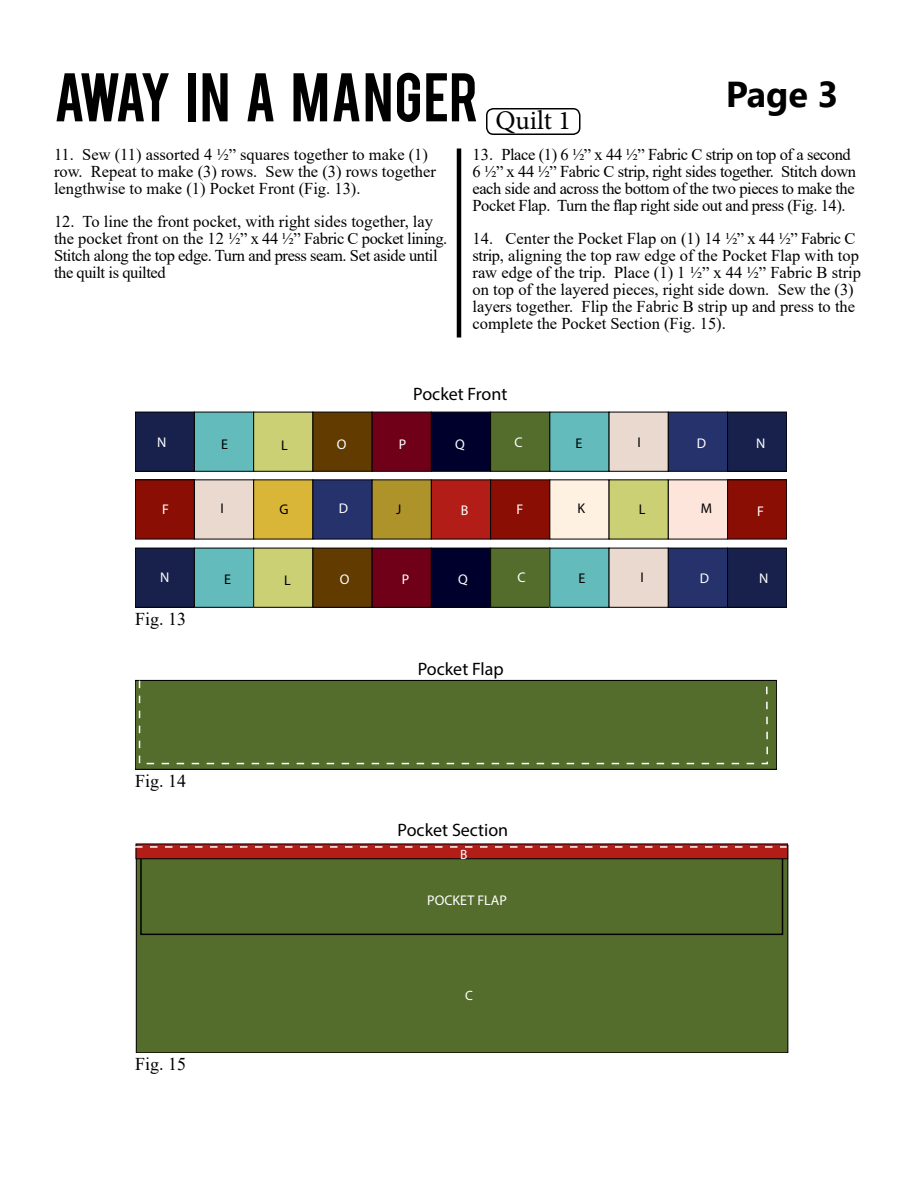
<style>
.page{position:relative;width:918px;height:1188px;background:#fff}
.page>*{position:absolute;margin:0;border:0;box-sizing:border-box;transform-origin:0 0}
.t1{font:54px "Bebas";letter-spacing:.02em;color:#000}
.t2{font:700 36px "Segoe UI";color:#000}
.t3{font:27px "Minion Pro";letter-spacing:.005em;color:#000}
.t4{font:18px "Myriad Pro";color:#000}
.t5{font:18px "Times New Roman";color:#000}
.t6{font:16.5px/17px "Times New Roman";color:#000}
.t7{font:16.5px/17px "Times New Roman";letter-spacing:-.025em;color:#000}
.t8{font:14.1px "Myriad Pro";color:#fff}
.t9{font:14.1px "Myriad Pro";color:#000}
.t10{font:13.5px "Myriad Pro";color:#fff}
</style>
<div class="page">
<div style="left:486px;top:108px;width:94px;height:27px;border:2px solid #000;border-radius:7px"></div>
<hr style="left:457px;top:148px;width:4px;height:190px;background:#000">
<div style="left:136px;top:845px;width:652px;height:208px;background:#546d2d"></div>
<div style="left:140px;top:845px;width:643px;height:90px;background:#546d2d;border:2px solid #000"></div>
<div style="left:136px;top:844px;width:652px;height:15px;background:#b31d17;border:1px solid #000"></div>
<svg style="left:135px;top:846px;width:652px;height:2px"></svg>
<div style="left:135px;top:480px;width:59px;height:59px;background:#8b0e04"></div>
<div style="left:194px;top:480px;width:60px;height:59px;background:#e9d9ce"></div>
<div style="left:253px;top:480px;width:60px;height:59px;background:#d9b637;border:1px solid #000"></div>
<div style="left:313px;top:480px;width:59px;height:59px;background:#25326c"></div>
<div style="left:372px;top:480px;width:60px;height:59px;background:#ae932b"></div>
<div style="left:431px;top:480px;width:60px;height:59px;background:#b31d17"></div>
<div style="left:490px;top:480px;width:60px;height:59px;background:#8b0e04;border:1px solid #000"></div>
<div style="left:550px;top:480px;width:59px;height:59px;background:#fff1e2"></div>
<div style="left:609px;top:480px;width:60px;height:59px;background:#cad073"></div>
<div style="left:668px;top:480px;width:60px;height:59px;background:#fde5db"></div>
<div style="left:728px;top:480px;width:59px;height:59px;background:#8b0e04"></div>
<div style="left:727px;top:480px;width:60px;height:59px;border:1px solid #000"></div>
<div style="left:135px;top:548px;width:59px;height:59px;background:#17214c"></div>
<div style="left:135px;top:548px;width:60px;height:60px;border:1px solid #000"></div>
<div style="left:194px;top:548px;width:60px;height:59px;background:#64bbbc"></div>
<div style="left:194px;top:548px;width:60px;height:60px;border:1px solid #000"></div>
<div style="left:254px;top:548px;width:59px;height:59px;background:#cad073"></div>
<div style="left:253px;top:548px;width:60px;height:60px;border:1px solid #000"></div>
<div style="left:313px;top:548px;width:59px;height:59px;background:#613b00"></div>
<div style="left:313px;top:548px;width:59px;height:60px;border:1px solid #000"></div>
<div style="left:372px;top:548px;width:59px;height:59px;background:#6f0018"></div>
<div style="left:372px;top:548px;width:60px;height:60px;border:1px solid #000"></div>
<div style="left:431px;top:548px;width:60px;height:59px;background:#00002c"></div>
<div style="left:431px;top:548px;width:60px;height:60px;border:1px solid #000"></div>
<div style="left:491px;top:548px;width:59px;height:59px;background:#546d2d"></div>
<div style="left:490px;top:548px;width:60px;height:60px;border:1px solid #000"></div>
<div style="left:550px;top:548px;width:59px;height:59px;background:#64bbbc"></div>
<div style="left:609px;top:548px;width:59px;height:59px;background:#e9d9ce"></div>
<div style="left:609px;top:548px;width:60px;height:60px;border:1px solid #000"></div>
<div style="left:668px;top:548px;width:60px;height:59px;background:#25326c"></div>
<div style="left:668px;top:548px;width:60px;height:60px;border:1px solid #000"></div>
<div style="left:728px;top:548px;width:59px;height:59px;background:#17214c"></div>
<div style="left:727px;top:548px;width:60px;height:60px;border:1px solid #000"></div>
<div style="left:135px;top:412px;width:59px;height:59px;background:#17214c"></div>
<div style="left:135px;top:412px;width:60px;height:59px;border:1px solid #000"></div>
<div style="left:194px;top:412px;width:60px;height:59px;background:#64bbbc"></div>
<div style="left:253px;top:412px;width:60px;height:59px;background:#cad073;border:1px solid #000"></div>
<div style="left:313px;top:412px;width:59px;height:59px;background:#613b00;border:1px solid #000"></div>
<div style="left:372px;top:412px;width:60px;height:59px;background:#6f0018;border:1px solid #000"></div>
<div style="left:431px;top:412px;width:60px;height:59px;background:#00002c;border:1px solid #000"></div>
<div style="left:490px;top:412px;width:60px;height:59px;background:#546d2d;border:1px solid #000"></div>
<div style="left:550px;top:412px;width:59px;height:59px;background:#64bbbc"></div>
<div style="left:609px;top:412px;width:60px;height:59px;background:#e9d9ce"></div>
<div style="left:668px;top:412px;width:60px;height:59px;background:#25326c;border:1px solid #000"></div>
<div style="left:728px;top:412px;width:59px;height:59px;background:#17214c"></div>
<div style="left:727px;top:412px;width:60px;height:59px;border:1px solid #000"></div>
<div style="left:135px;top:680px;width:642px;height:89px;background:#546d2d"></div>
<div style="left:135px;top:680px;width:642px;height:90px;border:1px solid #000"></div>
<svg style="left:138px;top:679px;width:631px;height:86px"></svg>
<h1 class="t1" style="left:54px;top:58px;width:426px">AWAY IN A MANGER</h1>
<h2 class="t2" style="left:726px;top:68px;width:114px">Page 3</h2>
<h3 class="t3" style="left:495px;top:102px;width:77px">Quilt 1</h3>
<p class="t6" style="left:54px;top:146px;width:384px">11. Sew (11) assorted 4 ½” squares together to make (1) row. Repeat to make (3) rows. Sew the (3) rows together lengthwise to make (1) Pocket Front (Fig. 13).</p>
<p class="t7" style="left:54px;top:213px;width:395px">12. To line the front pocket, with right sides together, lay the pocket front on the 12 ½” x 44 ½” Fabric C pocket lining.<br>Stitch along the top edge. Turn and press seam. Set aside until the quilt is quilted</p>
<p class="t7" style="left:473px;top:146px;width:385px">13. Place (1) 6 ½” x 44 ½” Fabric C strip on top of a second 6 ½” x 44 ½” Fabric C strip, right sides together. Stitch down each side and across the bottom of the two pieces to make the Pocket Flap. Turn the flap right side out and press (Fig. 14).</p>
<p class="t6" style="left:473px;top:230px;width:390px">14. Center the Pocket Flap on (1) 14 ½” x 44 ½” Fabric C strip, aligning the top raw edge of the Pocket Flap with top raw edge of the trip. Place (1) 1 ½” x 44 ½” Fabric B strip on top of the layered pieces, right side down. Sew the (3) layers together. Flip the Fabric B strip up and press to the complete the Pocket Section (Fig. 15).</p>
<p class="t4" style="left:413px;top:383px;width:96px">Pocket Front</p>
<p class="t8" style="left:157px;top:434px;width:11px">N</p>
<p class="t9" style="left:221px;top:436px;width:8px">E</p>
<p class="t9" style="left:281px;top:437px;width:8px">L</p>
<p class="t8" style="left:337px;top:436px;width:11px">O</p>
<p class="t8" style="left:399px;top:436px;width:9px">P</p>
<p class="t8" style="left:455px;top:436px;width:11px">Q</p>
<p class="t8" style="left:514px;top:434px;width:10px">C</p>
<p class="t9" style="left:576px;top:435px;width:8px">E</p>
<p class="t9" style="left:638px;top:434px;width:5px">I</p>
<p class="t8" style="left:697px;top:435px;width:11px">D</p>
<p class="t8" style="left:756px;top:435px;width:11px">N</p>
<p class="t8" style="left:162px;top:501px;width:8px">F</p>
<p class="t8" style="left:339px;top:500px;width:11px">D</p>
<p class="t8" style="left:461px;top:502px;width:9px">B</p>
<p class="t8" style="left:517px;top:501px;width:8px">F</p>
<p class="t8" style="left:757px;top:503px;width:8px">F</p>
<p class="t9" style="left:280px;top:501px;width:11px">G</p>
<p class="t9" style="left:396px;top:501px;width:7px">J</p>
<p class="t9" style="left:639px;top:501px;width:8px">L</p>
<p class="t9" style="left:701px;top:500px;width:13px">M</p>
<p class="t9" style="left:220px;top:500px;width:5px">I</p>
<p class="t9" style="left:578px;top:500px;width:9px">K</p>
<p class="t8" style="left:517px;top:569px;width:10px">C</p>
<p class="t8" style="left:160px;top:569px;width:11px">N</p>
<p class="t8" style="left:340px;top:571px;width:11px">O</p>
<p class="t8" style="left:402px;top:571px;width:9px">P</p>
<p class="t8" style="left:458px;top:571px;width:11px">Q</p>
<p class="t8" style="left:700px;top:570px;width:11px">D</p>
<p class="t8" style="left:759px;top:570px;width:11px">N</p>
<p class="t9" style="left:224px;top:571px;width:8px">E</p>
<p class="t9" style="left:284px;top:572px;width:8px">L</p>
<p class="t9" style="left:579px;top:570px;width:8px">E</p>
<p class="t9" style="left:641px;top:569px;width:5px">I</p>
<p class="t5" style="left:135px;top:609px;width:53px">Fig. 13</p>
<p class="t5" style="left:135px;top:771px;width:53px">Fig. 14</p>
<p class="t5" style="left:135px;top:1054px;width:53px">Fig. 15</p>
<p class="t4" style="left:418px;top:658px;width:87px">Pocket Flap</p>
<p class="t4" style="left:398px;top:819px;width:112px">Pocket Section</p>
<p class="t10" style="left:460px;top:846px;width:9px">B</p>
<p class="t8" style="left:427px;top:892px;width:81px">POCKET FLAP</p>
<p class="t10" style="left:465px;top:987px;width:9px">C</p>
</div>
